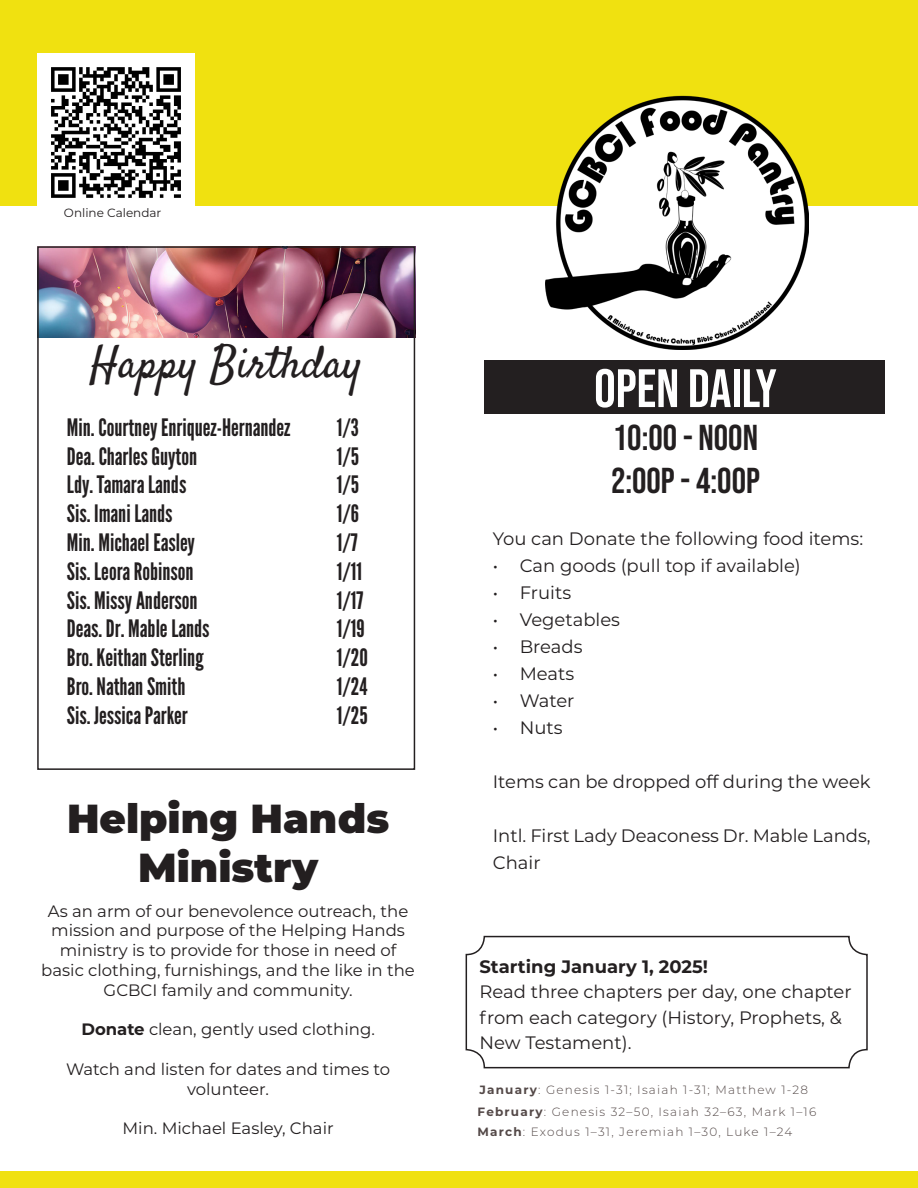
<style>
.page{position:relative;width:918px;height:1188px;background:#fff}
.page>*{position:absolute;margin:0;border:0;box-sizing:border-box;transform-origin:0 0}
.t1{font:54px "Bebas Neue";color:#fff}
.t2{font:45px "Satisfy";color:#231f20}
.t3{font:900 40.5px/48.6px "Montserrat";color:#231f20;text-align:center}
.t4{font:36px "Bebas Neue";color:#231f20}
.t5{font:24px "League Gothic";color:#231f20}
.t6{font:18px/25.5px "Montserrat";color:#231f20}
.t7{font:700 18px "Montserrat";color:#231f20}
.t8{font:16.5px/19.8px "Montserrat";color:#231f20;text-align:center}
.Body{font:300 12px "Montserrat";letter-spacing:.1em;color:#544948}
.t9{font:12px "Montserrat";color:#231f20}
.s1{font-weight:700}
</style>
<div class="page">
<div style="left:0;top:1171px;width:918px;height:17px;background:#f0e110"></div>
<div style="left:0;top:0;width:918px;height:206px;background:#f0e110"></div>
<img style="left:37px;top:54px;width:158px;height:152px">
<div style="left:484px;top:360px;width:401px;height:54px;background:#231f20"></div>
<img style="left:545px;top:95px;width:264px;height:254px">
<img style="left:40px;top:249px;width:372px;height:89px">
<div style="left:37px;top:246px;width:378px;height:524px;border:2px solid #231f20"></div>
<div style="left:466px;top:936px;width:402px;height:132px;border:2px solid #231f20;border-radius:18px"></div>
<p class="t9" style="left:64px;top:205px;width:99px">Online Calendar</p>
<p class="t2" style="left:90px;top:334px;width:274px">Happy Birthday</p>
<p class="t5" style="left:67px;top:413px;width:225px">Min. Courtney Enriquez-Hernandez</p>
<p class="t5" style="left:337px;top:413px;width:24px">1/3</p>
<p class="t5" style="left:67px;top:442px;width:132px">Dea. Charles Guyton</p>
<p class="t5" style="left:337px;top:442px;width:24px">1/5</p>
<p class="t5" style="left:67px;top:471px;width:121px">Ldy. Tamara Lands</p>
<p class="t5" style="left:337px;top:471px;width:24px">1/5</p>
<p class="t5" style="left:67px;top:499px;width:107px">Sis. Imani Lands</p>
<p class="t5" style="left:337px;top:499px;width:24px">1/6</p>
<p class="t5" style="left:67px;top:528px;width:130px">Min. Michael Easley</p>
<p class="t5" style="left:337px;top:528px;width:22px">1/7</p>
<p class="t5" style="left:67px;top:557px;width:128px">Sis. Leora Robinson</p>
<p class="t5" style="left:337px;top:557px;width:27px">1/11</p>
<p class="t5" style="left:67px;top:586px;width:132px">Sis. Missy Anderson</p>
<p class="t5" style="left:337px;top:586px;width:28px">1/17</p>
<p class="t5" style="left:67px;top:615px;width:144px">Deas. Dr. Mable Lands</p>
<p class="t5" style="left:337px;top:615px;width:29px">1/19</p>
<p class="t5" style="left:67px;top:643px;width:138px">Bro. Keithan Sterling</p>
<p class="t5" style="left:337px;top:643px;width:33px">1/20</p>
<p class="t5" style="left:67px;top:672px;width:120px">Bro. Nathan Smith</p>
<p class="t5" style="left:337px;top:672px;width:32px">1/24</p>
<p class="t5" style="left:67px;top:701px;width:122px">Sis. Jessica Parker</p>
<p class="t5" style="left:337px;top:701px;width:32px">1/25</p>
<p class="t3" style="left:67px;top:792px;width:324px">Helping Hands<br>Ministry</p>
<p class="t8" style="left:41px;top:900px;width:375px">As an arm of our benevolence outreach, the mission and purpose of the Helping Hands ministry is to provide for those in need of basic clothing, furnishings, and the like in the GCBCI family and community.</p>
<p class="t8" style="left:81px;top:1019px;width:295px"><span class="s1">Donate</span> clean, gently used clothing.</p>
<p class="t8" style="left:66px;top:1059px;width:326px">Watch and listen for dates and times to volunteer.</p>
<p class="t8" style="left:123px;top:1118px;width:213px">Min. Michael Easley, Chair</p>
<p class="t1" style="left:594px;top:358px;width:184px">OPEN DAILY</p>
<p class="t4" style="left:613px;top:417px;width:147px">10:00 - NOON</p>
<p class="t4" style="left:611px;top:461px;width:150px">2:00P - 4:00P</p>
<p class="t6" style="left:493px;top:525px;width:372px">You can Donate the following food items:</p>
<p class="t6" style="left:493px;top:552px;width:310px">• Can goods (pull top if available)</p>
<p class="t6" style="left:493px;top:579px;width:80px">• Fruits</p>
<p class="t6" style="left:493px;top:606px;width:129px">• Vegetables</p>
<p class="t6" style="left:493px;top:633px;width:91px">• Breads</p>
<p class="t6" style="left:493px;top:660px;width:83px">• Meats</p>
<p class="t6" style="left:493px;top:687px;width:83px">• Water</p>
<p class="t6" style="left:493px;top:714px;width:71px">• Nuts</p>
<p class="t6" style="left:493px;top:768px;width:380px">Items can be dropped off during the week</p>
<p class="t6" style="left:493px;top:821px;width:379px;line-height:27px">Intl. First Lady Deaconess Dr. Mable Lands,<br>Chair</p>
<p class="t7" style="left:480px;top:954px;width:230px">Starting January 1, 2025!</p>
<p class="t6" style="left:480px;top:979px;width:374px">Read three chapters per day, one chapter from each category (History, Prophets, &amp;<br>New Testament).</p>
<p class="Body" style="left:480px;top:1082px;width:330px"><span class="s1">January</span>: Genesis 1-31; Isaiah 1-31; Matthew 1-28</p>
<p class="Body" style="left:478px;top:1103px;width:340px"><span class="s1">February</span>: Genesis 32–50, Isaiah 32–63, Mark 1–16</p>
<p class="Body" style="left:478px;top:1124px;width:316px"><span class="s1">March</span>: Exodus 1–31, Jeremiah 1–30, Luke 1–24</p>
</div>
